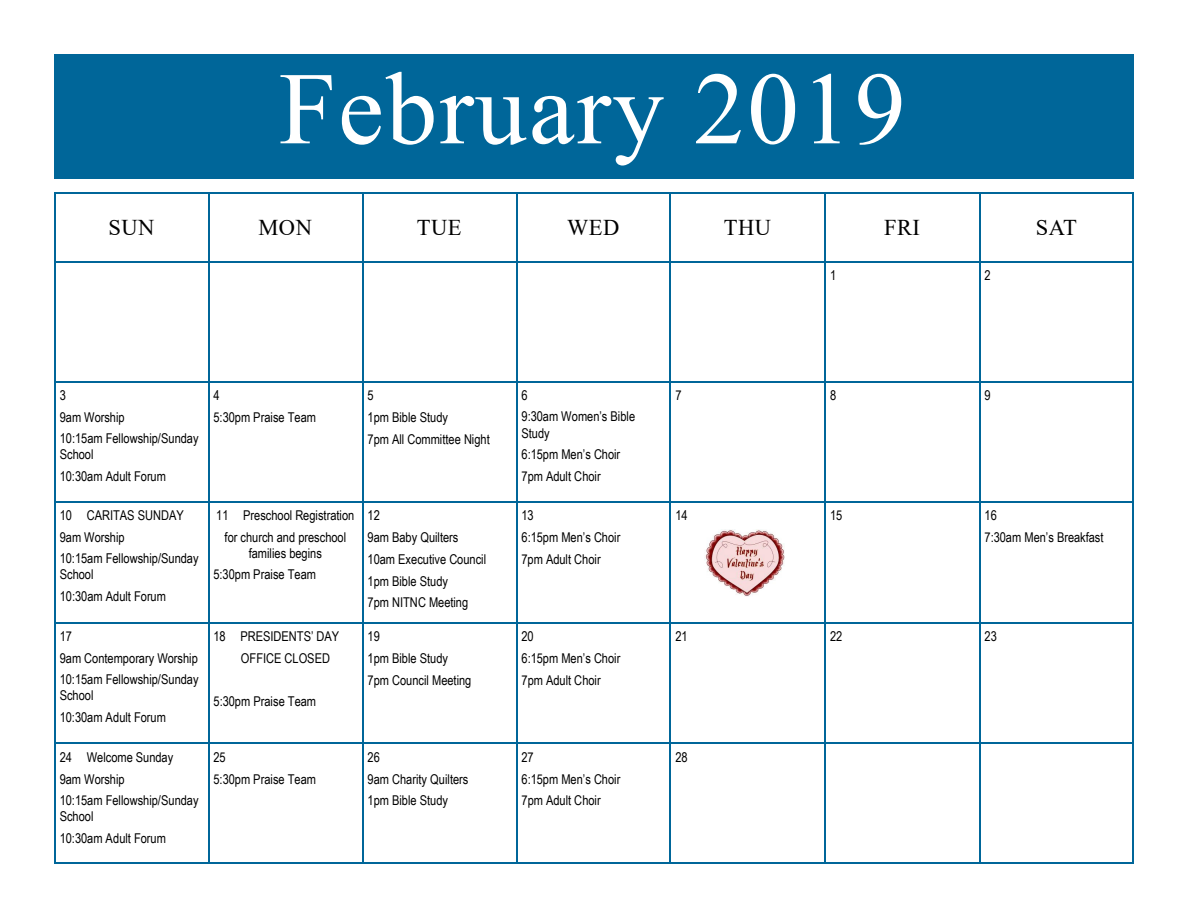
<style>
.page{position:relative;width:1188px;height:918px;background:#fff}
.page>*{position:absolute;margin:0;border:0;box-sizing:border-box;transform-origin:0 0}
.t1{font:102.9px "Times New Roman";letter-spacing:.02em;color:#fff}
.t2{font:22.5px "Times New Roman";letter-spacing:.02em;color:#000}
.t3{font:13.5px/21.8px "Arial Narrow";color:#000}
</style>
<div class="page">
<div style="left:54px;top:54px;width:1080px;height:125px;background:#069"></div>
<hr style="left:54px;top:193px;width:2px;height:69px;background:#069">
<hr style="left:208px;top:194px;width:1px;height:67px;background:#069">
<hr style="left:362px;top:194px;width:1px;height:67px;background:#069">
<hr style="left:516px;top:194px;width:1px;height:67px;background:#069">
<hr style="left:670px;top:194px;width:1px;height:67px;background:#069">
<hr style="left:824px;top:194px;width:2px;height:67px;background:#069">
<hr style="left:979px;top:194px;width:1px;height:67px;background:#069">
<hr style="left:1132px;top:193px;width:2px;height:69px;background:#069">
<hr style="left:54px;top:262px;width:2px;height:481px;background:#069">
<hr style="left:208px;top:263px;width:1px;height:480px;background:#069">
<hr style="left:362px;top:263px;width:1px;height:480px;background:#069">
<hr style="left:516px;top:263px;width:1px;height:480px;background:#069">
<hr style="left:670px;top:263px;width:1px;height:480px;background:#069">
<hr style="left:824px;top:263px;width:2px;height:480px;background:#069">
<hr style="left:979px;top:263px;width:1px;height:480px;background:#069">
<hr style="left:1132px;top:262px;width:2px;height:481px;background:#069">
<hr style="left:54px;top:743px;width:2px;height:120px;background:#069">
<hr style="left:208px;top:744px;width:1px;height:119px;background:#069">
<hr style="left:362px;top:744px;width:1px;height:119px;background:#069">
<hr style="left:516px;top:744px;width:1px;height:119px;background:#069">
<hr style="left:670px;top:744px;width:1px;height:119px;background:#069">
<hr style="left:824px;top:744px;width:2px;height:119px;background:#069">
<hr style="left:979px;top:744px;width:1px;height:119px;background:#069">
<hr style="left:1132px;top:743px;width:2px;height:120px;background:#069">
<hr style="left:54px;top:193px;width:155px;height:1px;background:#069">
<hr style="left:56px;top:261px;width:153px;height:2px;background:#069">
<hr style="left:209px;top:193px;width:770px;height:1px;background:#069">
<hr style="left:209px;top:261px;width:770px;height:2px;background:#069">
<hr style="left:979px;top:193px;width:155px;height:1px;background:#069">
<hr style="left:979px;top:261px;width:153px;height:2px;background:#069">
<hr style="left:56px;top:381px;width:153px;height:2px;background:#069">
<hr style="left:209px;top:381px;width:770px;height:2px;background:#069">
<hr style="left:979px;top:381px;width:153px;height:2px;background:#069">
<hr style="left:56px;top:501px;width:153px;height:2px;background:#069">
<hr style="left:209px;top:501px;width:770px;height:2px;background:#069">
<hr style="left:979px;top:501px;width:153px;height:2px;background:#069">
<hr style="left:56px;top:622px;width:153px;height:2px;background:#069">
<hr style="left:209px;top:622px;width:770px;height:2px;background:#069">
<hr style="left:979px;top:622px;width:153px;height:2px;background:#069">
<hr style="left:56px;top:743px;width:153px;height:1px;background:#069">
<hr style="left:209px;top:743px;width:770px;height:1px;background:#069">
<hr style="left:979px;top:743px;width:153px;height:1px;background:#069">
<hr style="left:54px;top:862px;width:155px;height:2px;background:#069">
<hr style="left:209px;top:862px;width:770px;height:2px;background:#069">
<hr style="left:979px;top:862px;width:155px;height:2px;background:#069">
<img style="left:705px;top:530px;width:79px;height:66px">
<h1 class="t1" style="left:279px;top:36px;width:628px">February 2019</h1>
<h2 class="t2" style="left:108px;top:212px;width:48px">SUN</h2>
<h2 class="t2" style="left:259px;top:212px;width:55px">MON</h2>
<h2 class="t2" style="left:417px;top:212px;width:46px">TUE</h2>
<h2 class="t2" style="left:567px;top:212px;width:54px">WED</h2>
<h2 class="t2" style="left:724px;top:212px;width:49px">THU</h2>
<h2 class="t2" style="left:884px;top:212px;width:37px">FRI</h2>
<h2 class="t2" style="left:1036px;top:212px;width:43px">SAT</h2>
<p class="t3" style="left:830px;top:264px;width:8px">1</p>
<p class="t3" style="left:985px;top:264px;width:8px">2</p>
<p class="t3" style="left:60px;top:384px;width:140px">3<br>9am Worship<br>10:15am Fellowship/Sunday</p>
<p class="t3" style="left:60px;top:443px;width:108px">School<br>10:30am Adult Forum</p>
<p class="t3" style="left:60px;top:504px;width:140px">10 CARITAS SUNDAY<br>9am Worship<br>10:15am Fellowship/Sunday</p>
<p class="t3" style="left:60px;top:563px;width:108px">School<br>10:30am Adult Forum</p>
<p class="t3" style="left:60px;top:625px;width:140px">17<br>9am Contemporary Worship<br>10:15am Fellowship/Sunday</p>
<p class="t3" style="left:60px;top:684px;width:108px">School<br>10:30am Adult Forum</p>
<p class="t3" style="left:60px;top:746px;width:140px">24 Welcome Sunday<br>9am Worship<br>10:15am Fellowship/Sunday</p>
<p class="t3" style="left:60px;top:805px;width:108px">School<br>10:30am Adult Forum</p>
<p class="t3" style="left:214px;top:384px;width:104px">4<br>5:30pm Praise Team</p>
<p class="t3" style="left:368px;top:384px;width:124px">5<br>1pm Bible Study<br>7pm All Committee Night</p>
<p class="t3" style="left:522px;top:384px;width:115px;line-height:21.3px">6<br>9:30am Women’s Bible</p>
<p class="t3" style="left:522px;top:421px;width:100px">Study<br>6:15pm Men’s Choir<br>7pm Adult Choir</p>
<p class="t3" style="left:675px;top:384px;width:8px">7</p>
<p class="t3" style="left:830px;top:384px;width:8px">8</p>
<p class="t3" style="left:985px;top:384px;width:8px">9</p>
<p class="t3" style="left:216px;top:504px;width:140px;line-height:21.3px;text-align:center">11 Preschool Registration for church and preschool</p>
<p class="t3" style="left:213px;top:541px;width:110px;text-indent:35px">families begins<br>5:30pm Praise Team</p>
<p class="t3" style="left:241px;top:625px;width:100px;text-indent:-27px">18 PRESIDENTS’ DAY<br>OFFICE CLOSED</p>
<p class="t3" style="left:214px;top:690px;width:104px">5:30pm Praise Team</p>
<p class="t3" style="left:368px;top:504px;width:120px">12<br>9am Baby Quilters<br>10am Executive Council<br>1pm Bible Study<br>7pm NITNC Meeting</p>
<p class="t3" style="left:522px;top:504px;width:100px">13<br>6:15pm Men’s Choir<br>7pm Adult Choir</p>
<p class="t3" style="left:675px;top:504px;width:14px">14</p>
<p class="t3" style="left:830px;top:504px;width:14px">15</p>
<p class="t3" style="left:985px;top:504px;width:121px">16<br>7:30am Men’s Breakfast</p>
<p class="t3" style="left:368px;top:625px;width:105px">19<br>1pm Bible Study<br>7pm Council Meeting</p>
<p class="t3" style="left:522px;top:625px;width:100px">20<br>6:15pm Men’s Choir<br>7pm Adult Choir</p>
<p class="t3" style="left:675px;top:625px;width:14px">21</p>
<p class="t3" style="left:830px;top:625px;width:14px">22</p>
<p class="t3" style="left:985px;top:625px;width:14px">23</p>
<p class="t3" style="left:214px;top:746px;width:104px">25<br>5:30pm Praise Team</p>
<p class="t3" style="left:368px;top:746px;width:102px">26<br>9am Charity Quilters<br>1pm Bible Study</p>
<p class="t3" style="left:522px;top:746px;width:100px">27<br>6:15pm Men’s Choir<br>7pm Adult Choir</p>
<p class="t3" style="left:675px;top:746px;width:14px">28</p>
</div>
